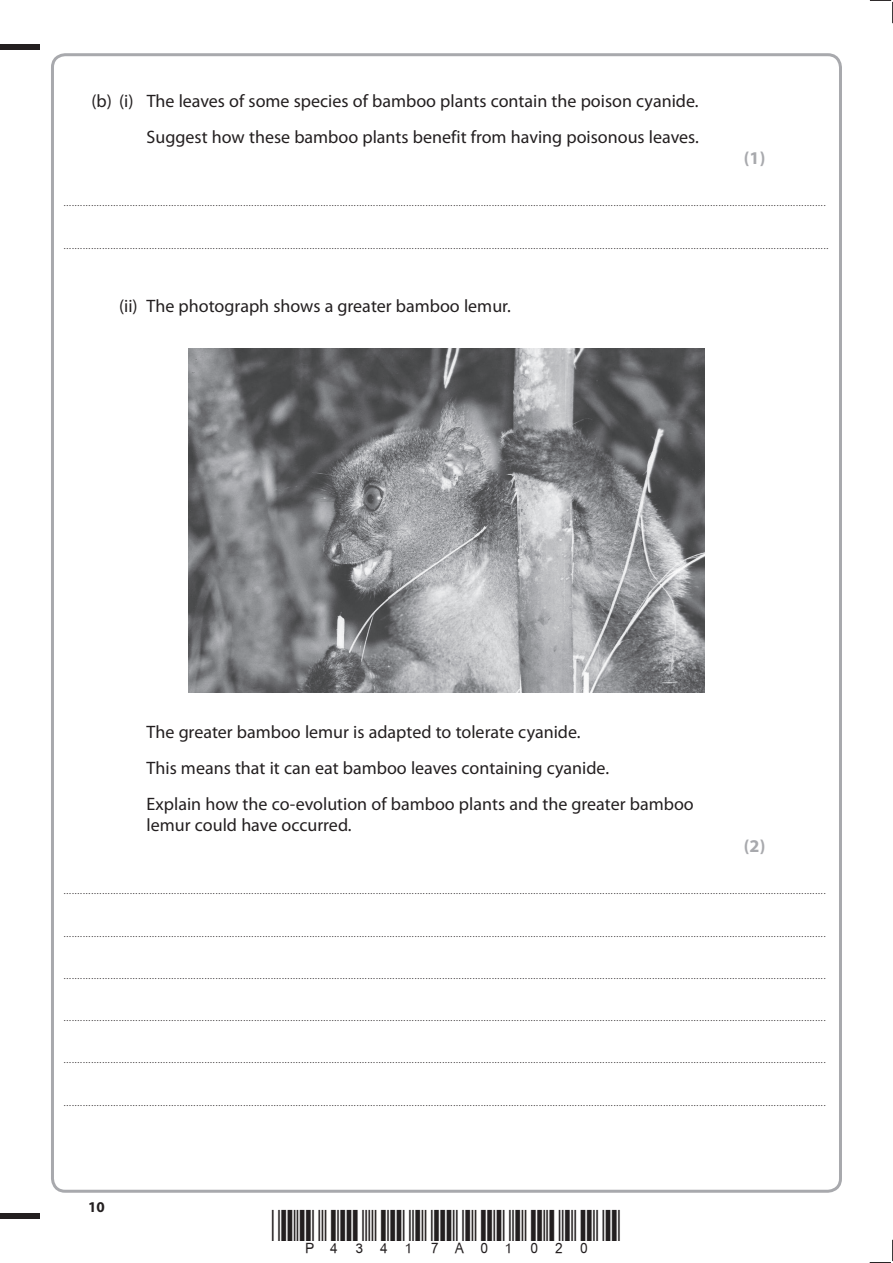
<style>
.page{position:relative;width:893px;height:1263px;background:#fff}
.page>*{position:absolute;margin:0;border:0;box-sizing:border-box;transform-origin:0 0}
.t1{font:39px "Bar Code 39 c HR";color:#231f20}
.t2{font:18px/36px "Myriad Pro";color:#231f20;text-align:right}
.t3{font:700 18px "Myriad Pro";color:#a8a9ad}
.t4{font:700 15px "Myriad Pro";color:#231f20}
.t5{font:9px "Myriad Pro";color:#231f20}
</style>
<div class="page">
<div style="left:0;top:44px;width:40px;height:5px;background:#231f20"></div>
<div style="left:0;top:1214px;width:40px;height:5px;background:#231f20"></div>
<svg style="left:870px;top:0;width:23px;height:23px"></svg>
<svg style="left:870px;top:1240px;width:23px;height:23px"></svg>
<img style="left:188px;top:348px;width:517px;height:344px">
<h2 class="t2" style="left:91px;top:84px;width:609px">(b) (i) The leaves of some species of bamboo plants contain the poison cyanide.<br>Suggest how these bamboo plants benefit from having poisonous leaves.</h2>
<h2 class="t3" style="left:744px;top:151px;width:23px">(1)</h2>
<p class="t5" style="left:64px;top:200px;width:763px">....................................................................................................................................................................................................................................................................................</p>
<p class="t5" style="left:64px;top:242px;width:766px">.....................................................................................................................................................................................................................................................................................</p>
<h2 class="t2" style="left:119px;top:289px;width:393px">(ii) The photograph shows a greater bamboo lemur.</h2>
<h2 class="t2" style="left:147px;top:715px;width:549px;text-align:left">The greater bamboo lemur is adapted to tolerate cyanide.<br>This means that it can eat bamboo leaves containing cyanide.<br>Explain how the co-evolution of bamboo plants and the greater bamboo</h2>
<h2 class="t2" style="left:147px;top:808px;width:207px">lemur could have occurred.</h2>
<h2 class="t3" style="left:744px;top:839px;width:23px">(2)</h2>
<p class="t5" style="left:64px;top:888px;width:763px">....................................................................................................................................................................................................................................................................................</p>
<p class="t5" style="left:64px;top:930px;width:763px">....................................................................................................................................................................................................................................................................................</p>
<p class="t5" style="left:64px;top:972px;width:763px">....................................................................................................................................................................................................................................................................................</p>
<p class="t5" style="left:64px;top:1015px;width:763px">....................................................................................................................................................................................................................................................................................</p>
<p class="t5" style="left:64px;top:1057px;width:763px">....................................................................................................................................................................................................................................................................................</p>
<p class="t5" style="left:64px;top:1099px;width:763px">....................................................................................................................................................................................................................................................................................</p>
<h3 class="t4" style="left:88px;top:1201px;width:18px">10</h3>
<h1 class="t1" style="left:322px;top:1202px;width:76px">✔✓✔</h1>
</div>
